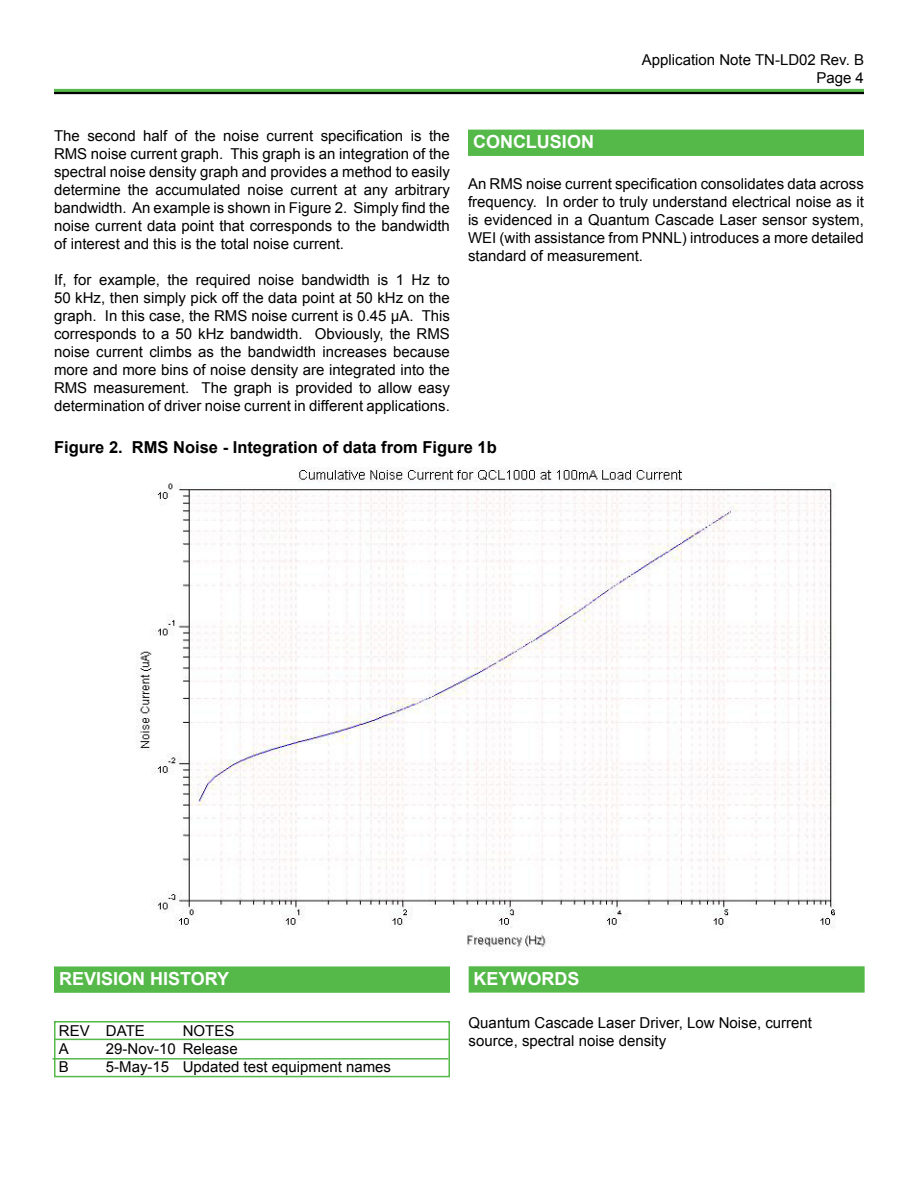
<style>
.page{position:relative;width:918px;height:1188px;background:#fff}
.page>*{position:absolute;margin:0;border:0;box-sizing:border-box;transform-origin:0 0}
.t1{font:700 18px "Arial";color:#fff}
.t2{font:700 16.5px "Arial";color:#000}
.t3{font:15px/18px "Arial";color:#000;text-align:justify}
</style>
<div class="page">
<hr style="left:54px;top:91px;width:810px;height:3px;background:#000">
<hr style="left:54px;top:89px;width:810px;height:3px;background:#54b948">
<img style="left:136px;top:467px;width:700px;height:501px">
<div style="left:468px;top:130px;width:396px;height:26px;background:#54b948;border:2px solid #54b948"></div>
<div style="left:54px;top:966px;width:396px;height:27px;background:#54b948;border:2px solid #54b948"></div>
<div style="left:54px;top:1021px;width:396px;height:56px;border:2px solid #54b948"></div>
<hr style="left:54px;top:1039px;width:396px;height:1px;background:#54b948">
<div style="left:469px;top:966px;width:396px;height:27px;background:#54b948;border:2px solid #54b948"></div>
<hr style="left:52px;top:1058px;width:396px;height:2px;background:#54b948">
<p class="t3" style="left:54px;top:126px;width:397px">The second half of the noise current specification is the RMS noise current graph. This graph is an integration of the spectral noise density graph and provides a method to easily determine the accumulated noise current at any arbitrary bandwidth. An example is shown in Figure 2. Simply find the noise current data point that corresponds to the bandwidth of interest and this is the total noise current.</p>
<p class="t3" style="left:54px;top:270px;width:398px">If, for example, the required noise bandwidth is 1 Hz to 50 kHz, then simply pick off the data point at 50 kHz on the graph. In this case, the RMS noise current is 0.45 µA. This corresponds to a 50 kHz bandwidth. Obviously, the RMS noise current climbs as the bandwidth increases because more and more bins of noise density are integrated into the RMS measurement. The graph is provided to allow easy determination of driver noise current in different applications.</p>
<p class="t3" style="left:642px;top:51px;width:224px;text-align:right">Application Note TN-LD02 Rev. B<br>Page 4</p>
<p class="t1" style="left:473px;top:130px;width:122px">CONCLUSION</p>
<p class="t3" style="left:468px;top:175px;width:397px">An RMS noise current specification consolidates data across frequency. In order to truly understand electrical noise as it is evidenced in a Quantum Cascade Laser sensor system, WEI (with assistance from PNNL) introduces a more detailed standard of measurement.</p>
<p class="t2" style="left:54px;top:437px;width:444px">Figure 2. RMS Noise - Integration of data from Figure 1b</p>
<p class="t1" style="left:59px;top:966px;width:172px">REVISION HISTORY</p>
<p class="t3" style="left:59px;top:1022px;width:32px;text-align:left">REV<br>A<br>B</p>
<p class="t3" style="left:183px;top:1022px;width:53px">NOTES</p>
<p class="t3" style="left:183px;top:1058px;width:210px">Updated test equipment names</p>
<p class="t3" style="left:106px;top:1022px;width:133px;text-align:left">DATE<br>29-Nov-10 Release<br>5-May-15</p>
<p class="t1" style="left:474px;top:966px;width:108px">KEYWORDS</p>
<p class="t3" style="left:469px;top:1014px;width:345px">Quantum Cascade Laser Driver, Low Noise, current source, spectral noise density</p>
</div>
